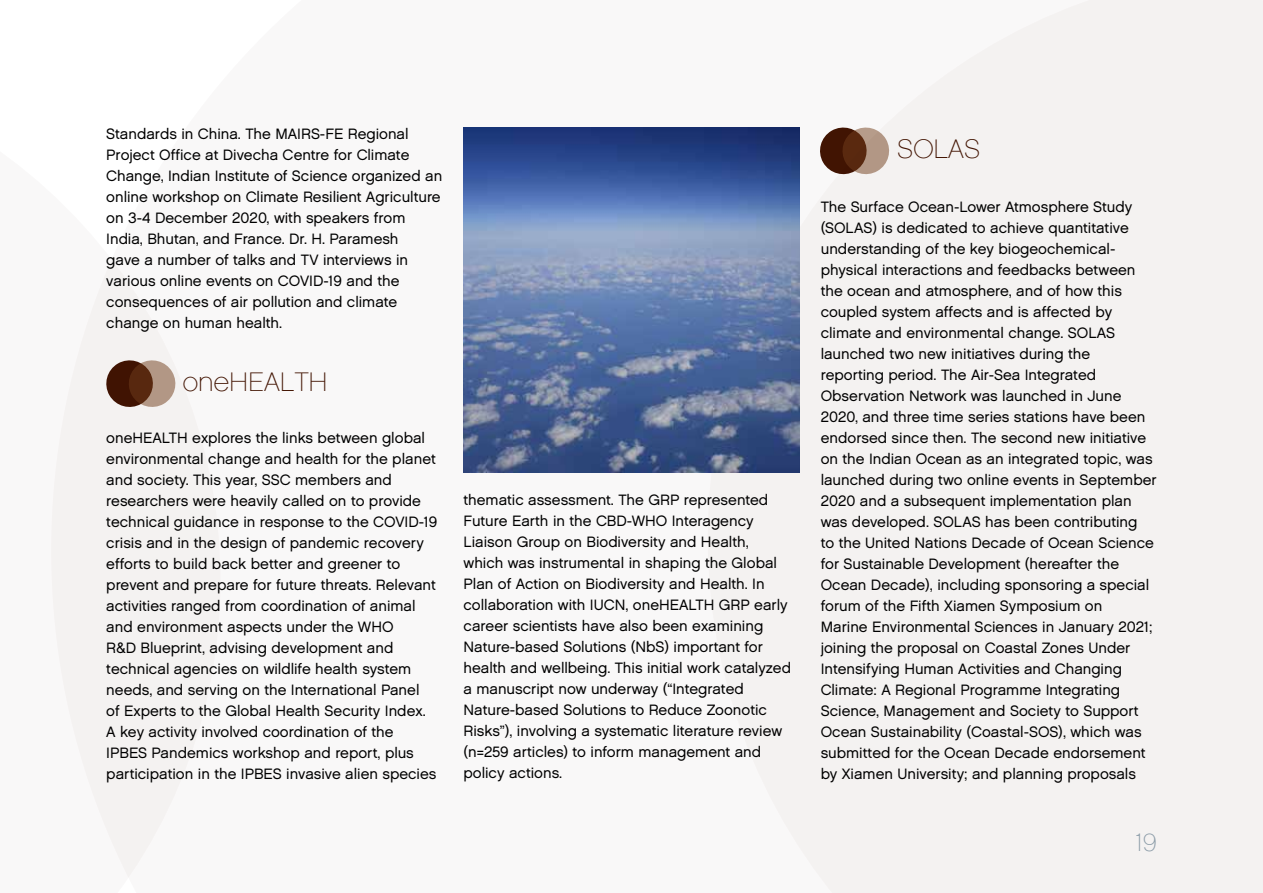
<style>
.page{position:relative;width:1263px;height:893px;background:#fff}
.page>*{position:absolute;margin:0;border:0;box-sizing:border-box;transform-origin:0 0}
.t1{font:27px "Chalet Paris Nineteen Sixty";color:#431503}
.t2{font:25.5px "Chalet Paris Nineteen Sixty";color:#8a9ba7}
.t3{font:15px/21px "Chalet London Nineteen Sixty";color:#000}
</style>
<div class="page">
<div style="left:51px;top:0;width:1212px;height:893px;background:#f4f2f1"></div>
<svg style="left:820px;top:128px;width:69px;height:46px;background:#856352"></svg>
<svg style="left:106px;top:360px;width:69px;height:47px;background:#866555"></svg>
<img style="left:463px;top:128px;width:336px;height:344px">
<p class="t3" style="left:106px;top:123px;width:337px">Standards in China. The MAIRS-FE Regional Project Office at Divecha Centre for Climate Change, Indian Institute of Science organized an online workshop on Climate Resilient Agriculture on 3-4 December 2020, with speakers from India, Bhutan, and France. Dr. H. Paramesh<br>gave a number of talks and TV interviews in various online events on COVID-19 and the consequences of air pollution and climate change on human health.</p>
<h1 class="t1" style="left:183px;top:366px;width:146px">oneHEALTH</h1>
<p class="t3" style="left:106px;top:427px;width:333px">oneHEALTH explores the links between global environmental change and health for the planet and society. This year, SSC members and researchers were heavily called on to provide technical guidance in response to the COVID-19 crisis and in the design of pandemic recovery efforts to build back better and greener to prevent and prepare for future threats. Relevant activities ranged from coordination of animal and environment aspects under the WHO<br>R&amp;D Blueprint, advising development and technical agencies on wildlife health system needs, and serving on the International Panel<br>of Experts to the Global Health Security Index.<br>A key activity involved coordination of the IPBES Pandemics workshop and report, plus participation in the IPBES invasive alien species</p>
<p class="t3" style="left:463px;top:489px;width:329px">thematic assessment. The GRP represented Future Earth in the CBD-WHO Interagency Liaison Group on Biodiversity and Health, which was instrumental in shaping the Global Plan of Action on Biodiversity and Health. In collaboration with IUCN, oneHEALTH GRP early career scientists have also been examining Nature-based Solutions (NbS) important for health and wellbeing. This initial work catalyzed a manuscript now underway (“Integrated Nature-based Solutions to Reduce Zoonotic Risks”), involving a systematic literature review (n=259 articles) to inform management and policy actions.</p>
<h1 class="t1" style="left:897px;top:133px;width:84px">SOLAS</h1>
<p class="t3" style="left:821px;top:196px;width:337px">The Surface Ocean-Lower Atmosphere Study (SOLAS) is dedicated to achieve quantitative understanding of the key biogeochemical&shy;physical interactions and feedbacks between the ocean and atmosphere, and of how this coupled system affects and is affected by climate and environmental change. SOLAS launched two new initiatives during the reporting period. The Air-Sea Integrated Observation Network was launched in June 2020, and three time series stations have been endorsed since then. The second new initiative on the Indian Ocean as an integrated topic, was launched during two online events in September 2020 and a subsequent implementation plan was developed. SOLAS has been contributing<br>to the United Nations Decade of Ocean Science for Sustainable Development (hereafter the Ocean Decade), including sponsoring a special forum of the Fifth Xiamen Symposium on<br>Marine Environmental Sciences in January 2021; joining the proposal on Coastal Zones Under Intensifying Human Activities and Changing Climate: A Regional Programme Integrating Science, Management and Society to Support Ocean Sustainability (Coastal-SOS), which was submitted for the Ocean Decade endorsement by Xiamen University; and planning proposals</p>
<h2 class="t2" style="left:1135px;top:827px;width:23px">19</h2>
</div>
